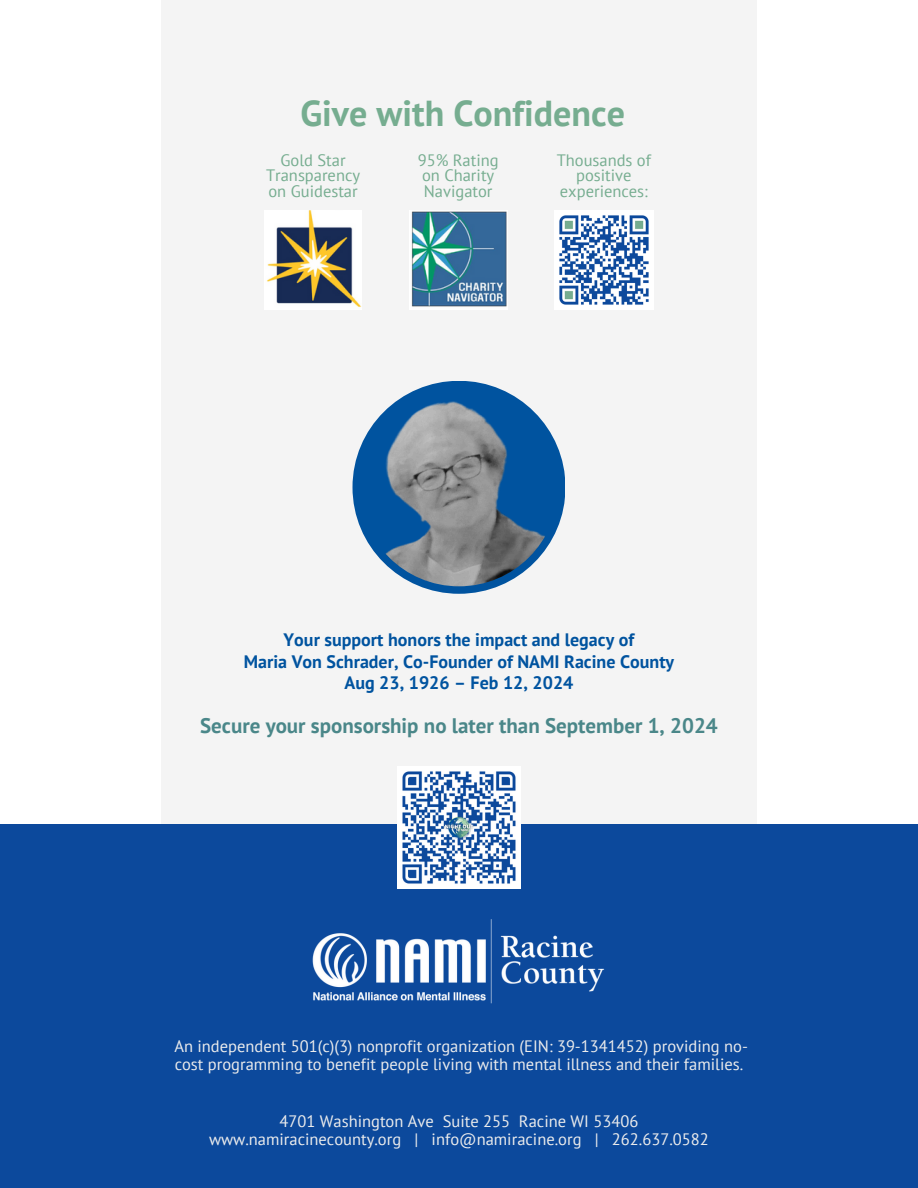
<style>
.page{position:relative;width:918px;height:1188px;background:#fff}
.page>*{position:absolute;margin:0;border:0;box-sizing:border-box;transform-origin:0 0}
.t1{font:700 36px "PT Sans";color:#76ad90}
.t2{font:700 21px "PT Sans";color:#4a8789}
.t3{font:700 18px/21.3px "PT Sans";color:#00539f;text-align:center}
.t4{font:16.5px/18px "PT Sans";color:#ededed}
.t5{font:16.5px/15.8px "PT Sans";color:#76ad90}
</style>
<div class="page">
<div style="left:161px;top:0;width:596px;height:1188px;background:#f4f4f4"></div>
<div style="left:0;top:824px;width:918px;height:364px;background:#0c499c"></div>
<div style="left:353px;top:381px;width:212px;height:213px;background:#00539f;border-radius:50%"></div>
<img style="left:360px;top:388px;width:198px;height:198px;border-radius:50%">
<img style="left:312px;top:919px;width:293px;height:85px">
<img style="left:397px;top:766px;width:123px;height:123px">
<img style="left:555px;top:210px;width:99px;height:99px">
<img style="left:409px;top:210px;width:98px;height:99px">
<img style="left:265px;top:210px;width:96px;height:99px">
<p class="t1" style="left:300px;top:90px;width:326px">Give with Confidence</p>
<p class="t5" style="left:281px;top:152px;width:67px">Gold Star</p>
<h3 class="t5" style="left:266px;top:167px;width:96px">Transparency</h3>
<h2 class="t5" style="left:268px;top:183px;width:91px">on Guidestar</h2>
<p class="t5" style="left:418px;top:152px;width:82px">95% Rating</p>
<p class="t5" style="left:422px;top:167px;width:74px">on Charity<br>Navigator</p>
<p class="t5" style="left:557px;top:152px;width:96px;text-align:center">Thousands of positive experiences:</p>
<p class="t3" style="left:244px;top:629px;width:432px">Your support honors the impact and legacy of<br>Maria Von Schrader, Co-Founder of NAMI Racine County<br>Aug 23, 1926 – Feb 12, 2024</p>
<p class="t2" style="left:200px;top:712px;width:519px">Secure your sponsorship no later than September 1, 2024</p>
<p class="t4" style="left:174px;top:1037px;width:575px">An independent 501(c)(3) nonprofit organization (EIN: 39-1341452) providing no&shy;cost programming to benefit people living with mental illness and their families.</p>
<p class="t4" style="left:280px;top:1112px;width:360px">4701 Washington Ave Suite 255 Racine WI 53406</p>
<p class="t4" style="left:209px;top:1130px;width:501px">www.namiracinecounty.org | info@namiracine.org | 262.637.0582</p>
</div>
